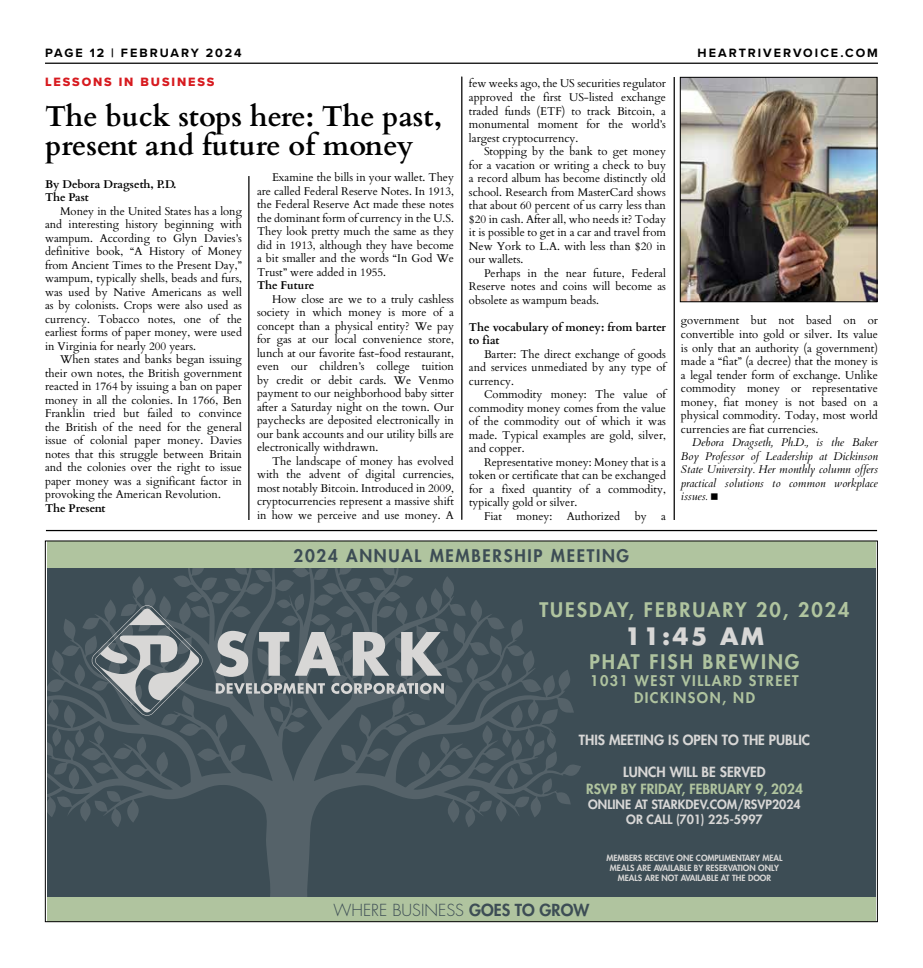
<style>
.page{position:relative;width:923px;height:968px;background:#fff}
.page>*{position:absolute;margin:0;border:0;box-sizing:border-box;transform-origin:0 0}
.t1{font:700 28.75px/28.8px "Cardo";color:#000}
.t2{font:700 23.5px "Futura LT";color:#d8d7d6}
.t3{font:800 19.5px "Futura";letter-spacing:.1em;color:#b0c49f}
.t4{font:800 19.5px "Futura";letter-spacing:.1em;color:#afc39f}
.t5{font:800 16.88px "Futura";letter-spacing:.1em;color:#3d4d55}
.t6{font:300 16.12px "Futura";color:#3d4d55}
.t7{font:800 14.38px/17.2px "Futura";letter-spacing:.1em;color:#afc39f;text-align:center}
.t8{font:800 13.62px "Futura";color:#d8d7d6}
.t9{font:800 13.62px "Futura";color:#b0c49f}
.t10{font:700 12.5px "Proxima Nova";letter-spacing:.16em;color:#000}
.t11{font:12.5px "Proxima Nova Extrabld";letter-spacing:.15em;color:#d71a1f}
.t12{font:800 12.38px/14.9px "Futura";color:#d8d7d6;text-align:center}
.t13{font:11.25px/13.5px "Cardo";color:#000;text-align:justify}
.t14{font:italic 11.25px/13.5px "Cardo";color:#000;text-align:justify}
.t15{font:700 11.25px/13.5px "Cardo";color:#000}
.t16{font:800 8.38px/10px "Futura";color:#d8d7d6;text-align:center}
.s1{font-style:normal}
.s2{font-weight:800}
</style>
<div class="page">
<hr style="left:45px;top:63px;width:833px;height:1px;background:#000">
<hr style="left:248px;top:176px;width:1px;height:344px;background:#000">
<hr style="left:673px;top:77px;width:1px;height:443px;background:#000">
<hr style="left:461px;top:77px;width:1px;height:442px;background:#000">
<img style="left:682px;top:79px;width:193px;height:221px">
<div style="left:680px;top:77px;width:197px;height:225px;border:1px solid #000"></div>
<hr style="left:46px;top:530px;width:831px;height:1px;background:#000">
<div style="left:47px;top:541px;width:828px;height:380px;background:#3d4d55"></div>
<svg style="left:47px;top:568px;width:534px;height:329px"></svg>
<div style="left:47px;top:541px;width:828px;height:27px;background:#b0c49f"></div>
<div style="left:47px;top:897px;width:828px;height:24px;background:#b0c49f"></div>
<svg style="left:216px;top:631px;width:32px;height:46px"></svg>
<svg style="left:259px;top:632px;width:30px;height:43px"></svg>
<svg style="left:295px;top:632px;width:45px;height:43px"></svg>
<svg style="left:353px;top:632px;width:36px;height:43px"></svg>
<svg style="left:401px;top:632px;width:41px;height:43px"></svg>
<svg style="left:216px;top:683px;width:109px;height:11px"></svg>
<svg style="left:331px;top:683px;width:113px;height:11px"></svg>
<svg style="left:91px;top:605px;width:112px;height:110px"></svg>
<p class="t10" style="left:45px;top:43px;width:198px">PAGE 12 | FEBRUARY 2024</p>
<p class="t10" style="left:697px;top:44px;width:182px">HEARTRIVERVOICE.COM</p>
<p class="t11" style="left:45px;top:73px;width:171px">LESSONS IN BUSINESS</p>
<h1 class="t1" style="left:45px;top:100px;width:398px">The buck stops here: The past, present and future of money</h1>
<p class="t15" style="left:45px;top:176px;width:133px">By Debora Dragseth, P.D.<br>The Past</p>
<p class="t13" style="left:45px;top:203px;width:198px;text-indent:15px">Money in the United States has a long and interesting history beginning with wampum. According to Glyn Davies’s definitive book, “A History of Money from Ancient Times to the Present Day,” wampum, typically shells, beads and furs, was used by Native Americans as well as by colonists. Crops were also used as currency. Tobacco notes, one of the earliest forms of paper money, were used in Virginia for nearly 200 years.</p>
<p class="t13" style="left:45px;top:352px;width:198px;text-indent:15px">When states and banks began issuing their own notes, the British government reacted in 1764 by issuing a ban on paper money in all the colonies. In 1766, Ben Franklin tried but failed to convince the British of the need for the general issue of colonial paper money. Davies notes that this struggle between Britain and the colonies over the right to issue paper money was a significant factor in provoking the American Revolution.</p>
<p class="t15" style="left:45px;top:500px;width:62px">The Present</p>
<p class="t13" style="left:469px;top:76px;width:198px">few weeks ago, the US securities regulator approved the first US-listed exchange traded funds (ETF) to track Bitcoin, a monumental moment for the world’s largest cryptocurrency.</p>
<p class="t13" style="left:469px;top:144px;width:198px;text-indent:15px">Stopping by the bank to get money for a vacation or writing a check to buy a record album has become distinctly old school. Research from MasterCard shows that about 60 percent of us carry less than $20 in cash. After all, who needs it? Today it is possible to get in a car and travel from New York to L.A. with less than $20 in our wallets.</p>
<p class="t13" style="left:469px;top:265px;width:198px;text-indent:15px">Perhaps in the near future, Federal Reserve notes and coins will become as obsolete as wampum beads.</p>
<p class="t15" style="left:469px;top:319px;width:198px">The vocabulary of money: from barter to fiat</p>
<p class="t13" style="left:469px;top:346px;width:198px;text-indent:15px">Barter: The direct exchange of goods and services unmediated by any type of currency.</p>
<p class="t13" style="left:469px;top:387px;width:198px;text-indent:15px">Commodity money: The value of commodity money comes from the value of the commodity out of which it was made. Typical examples are gold, silver, and copper.</p>
<p class="t13" style="left:484px;top:454px;width:183px">Representative money: Money that is a</p>
<p class="t13" style="left:469px;top:468px;width:198px">token or certificate that can be exchanged</p>
<p class="t13" style="left:469px;top:481px;width:198px">for a fixed quantity of a commodity,</p>
<p class="t13" style="left:469px;top:495px;width:110px">typically gold or silver.</p>
<p class="t13" style="left:484px;top:508px;width:19px">Fiat</p>
<p class="t13" style="left:516px;top:508px;width:37px">money:</p>
<p class="t13" style="left:567px;top:508px;width:55px">Authorized</p>
<p class="t13" style="left:634px;top:508px;width:13px">by</p>
<p class="t13" style="left:661px;top:508px;width:6px">a</p>
<p class="t13" style="left:257px;top:170px;width:198px;text-indent:15px">Examine the bills in your wallet. They are called Federal Reserve Notes. In 1913, the Federal Reserve Act made these notes the dominant form of currency in the U.S.<br>They look pretty much the same as they did in 1913, although they have become a bit smaller and the words “In God We Trust” were added in 1955.</p>
<p class="t15" style="left:257px;top:278px;width:59px">The Future</p>
<p class="t13" style="left:257px;top:291px;width:198px;text-indent:15px">How close are we to a truly cashless society in which money is more of a concept than a physical entity? We pay for gas at our local convenience store, lunch at our favorite fast-food restaurant, even our children’s college tuition by credit or debit cards. We Venmo payment to our neighborhood baby sitter after a Saturday night on the town. Our paychecks are deposited electronically in our bank accounts and our utility bills are electronically withdrawn.</p>
<p class="t13" style="left:257px;top:453px;width:198px;text-indent:15px">The landscape of money has evolved with the advent of digital currencies, most notably Bitcoin. Introduced in 2009, cryptocurrencies represent a massive shift in how we perceive and use money. A</p>
<p class="t13" style="left:681px;top:313px;width:198px">government but not based on or convertible into gold or silver. Its value is only that an authority (a government) made a “fiat” (a decree) that the money is a legal tender form of exchange. Unlike commodity money or representative money, fiat money is not based on a physical commodity. Today, most world currencies are fiat currencies.</p>
<p class="t14" style="left:681px;top:435px;width:198px;text-indent:11px">Debora Dragseth, Ph.D., is the Baker Boy Professor of Leadership at Dickinson State University. Her monthly column offers practical solutions to common workplace issues. <span class="s1">■</span></p>
<h3 class="t5" style="left:293px;top:545px;width:337px">2024 ANNUAL MEMBERSHIP MEETING</h3>
<h3 class="t3" style="left:539px;top:597px;width:311px">TUESDAY, FEBRUARY 20, 2024</h3>
<h2 class="t2" style="left:625px;top:620px;width:141px">11:45 AM</h2>
<h3 class="t4" style="left:589px;top:649px;width:211px">PHAT FISH BREWING</h3>
<p class="t7" style="left:590px;top:671px;width:210px">1031 WEST VILLARD STREET<br>DICKINSON, ND</p>
<p class="t8" style="left:579px;top:730px;width:232px">THIS MEETING IS OPEN TO THE PUBLIC</p>
<p class="t8" style="left:623px;top:763px;width:144px">LUNCH WILL BE SERVED</p>
<p class="t9" style="left:586px;top:780px;width:218px">RSVP BY FRIDAY, FEBRUARY 9, 2024</p>
<p class="t12" style="left:588px;top:796px;width:214px">ONLINE AT STARKDEV.COM/RSVP2024<br>OR CALL (701) 225-5997</p>
<p class="t16" style="left:606px;top:852px;width:177px">MEMBERS RECEIVE ONE COMPLIMENTARY MEAL<br>MEALS ARE AVAILABLE BY RESERVATION ONLY<br>MEALS ARE NOT AVAILABLE AT THE DOOR</p>
<h3 class="t6" style="left:333px;top:900px;width:257px">WHERE BUSINESS <span class="s2">GOES TO GROW</span></h3>
</div>
